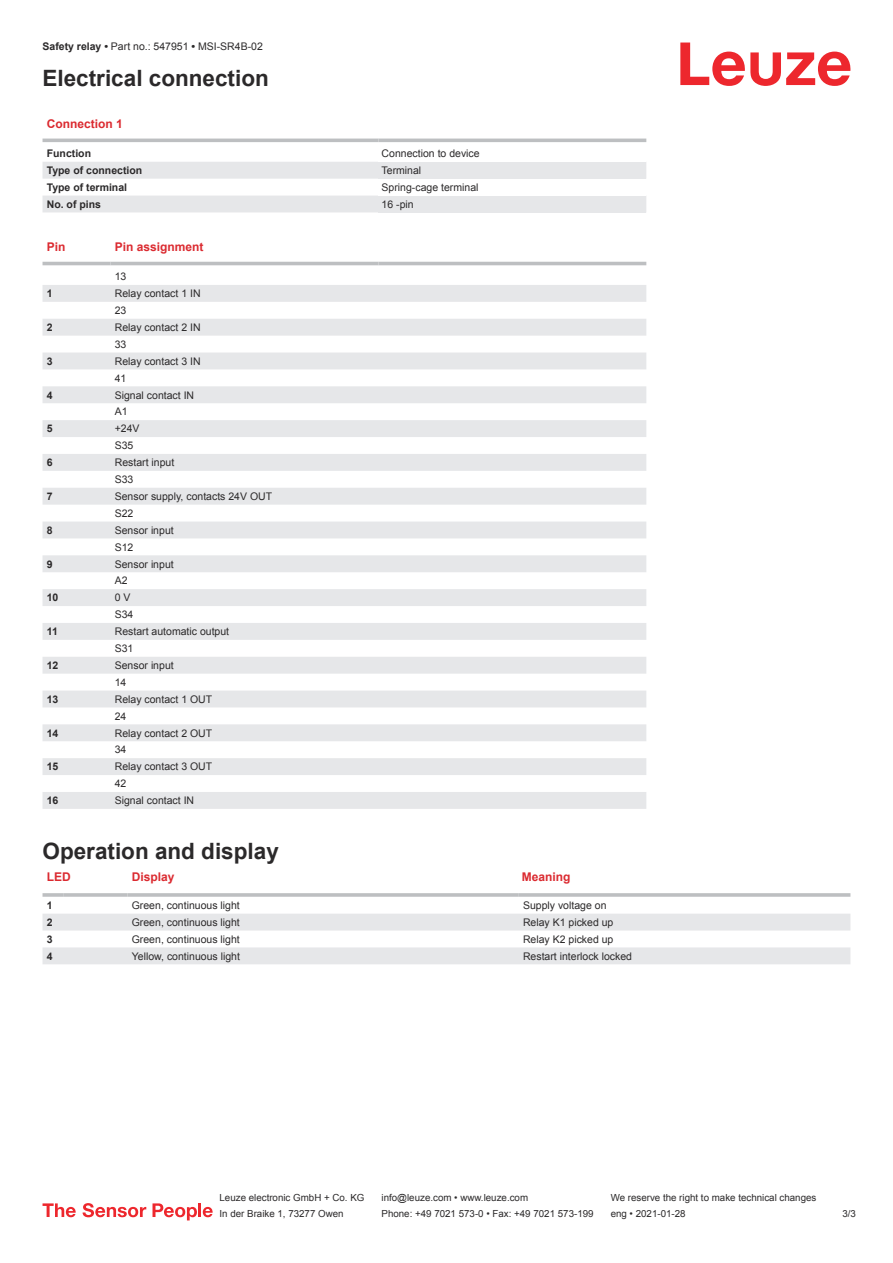
<style>
.page{position:relative;width:893px;height:1263px;background:#fff}
.page>*{position:absolute;margin:0;border:0;box-sizing:border-box;transform-origin:0 0}
.t1{font:700 22.5px "Arial";color:#2b292a}
.t2{font:700 12px "Arial";color:#db2a30}
.t3{font:10.5px/17px "Arial";color:#2b292a}
.t4{font:700 10.5px "Arial";color:#2b292a}
.t5{font:9.75px "Arial";color:#2b292a}
.s1{font-weight:700}
</style>
<div class="page">
<svg style="left:680px;top:43px;width:170px;height:43px"></svg>
<svg style="left:43px;top:138px;width:603px;height:1px"></svg>
<svg style="left:43px;top:162px;width:335px;height:50px"></svg>
<hr style="left:43px;top:139px;width:335px;height:3px;background:#bdbfc1">
<hr style="left:378px;top:139px;width:268px;height:3px;background:#bdbfc1">
<div style="left:378px;top:162px;width:268px;height:17px;background:#e6e7e9"></div>
<div style="left:378px;top:196px;width:268px;height:16px;background:#e6e7e9"></div>
<svg style="left:43px;top:285px;width:603px;height:524px;fill:#eaeaec"></svg>
<hr style="left:43px;top:262px;width:68px;height:3px;background:#bdbfc1">
<hr style="left:111px;top:262px;width:267px;height:3px;background:#bdbfc1">
<hr style="left:378px;top:262px;width:268px;height:3px;background:#bdbfc1">
<svg style="left:43px;top:914px;width:807px;height:50px"></svg>
<hr style="left:43px;top:893px;width:21px;height:4px;background:#c7c9cb">
<hr style="left:64px;top:893px;width:64px;height:4px;background:#c8cacb">
<hr style="left:128px;top:893px;width:391px;height:4px;background:#c7c9cb">
<hr style="left:519px;top:893px;width:331px;height:4px;background:#bdbfc1">
<svg style="left:43px;top:1203px;width:33px;height:14px"></svg>
<svg style="left:83px;top:1203px;width:63px;height:14px"></svg>
<svg style="left:153px;top:1203px;width:44px;height:17px"></svg>
<hr style="left:198px;top:1203px;width:3px;height:14px;background:#ed272d">
<svg style="left:203px;top:1207px;width:10px;height:10px"></svg>
<p class="t3" style="left:43px;top:39px;width:222px"><span class="s1">Safety relay •</span> Part no.: 547951 <span class="s1">•</span> MSI-SR4B-02</p>
<h1 class="t1" style="left:43px;top:70px;width:228px">Electrical connection</h1>
<p class="t2" style="left:47px;top:119px;width:78px">Connection 1</p>
<p class="t4" style="left:47px;top:149px;width:46px">Function</p>
<p class="t3" style="left:382px;top:146px;width:100px">Connection to device</p>
<p class="t4" style="left:47px;top:166px;width:97px">Type of connection</p>
<p class="t3" style="left:382px;top:163px;width:41px">Terminal</p>
<p class="t4" style="left:47px;top:183px;width:82px">Type of terminal</p>
<p class="t3" style="left:382px;top:180px;width:98px">Spring-cage terminal</p>
<p class="t4" style="left:47px;top:200px;width:56px">No. of pins</p>
<p class="t3" style="left:382px;top:197px;width:34px">16 -pin</p>
<p class="t2" style="left:47px;top:242px;width:20px">Pin</p>
<p class="t2" style="left:115px;top:242px;width:90px">Pin assignment</p>
<p class="t3" style="left:115px;top:269px;width:13px">13</p>
<p class="t4" style="left:47px;top:289px;width:7px">1</p>
<p class="t3" style="left:115px;top:286px;width:87px">Relay contact 1 IN<br>23</p>
<p class="t4" style="left:47px;top:323px;width:7px">2</p>
<p class="t3" style="left:115px;top:320px;width:87px">Relay contact 2 IN<br>33</p>
<p class="t4" style="left:47px;top:357px;width:7px">3</p>
<p class="t3" style="left:115px;top:353px;width:87px">Relay contact 3 IN<br>41</p>
<p class="t4" style="left:47px;top:391px;width:7px">4</p>
<p class="t3" style="left:115px;top:387px;width:81px">Signal contact IN<br>A1</p>
<p class="t4" style="left:47px;top:425px;width:7px">5</p>
<p class="t3" style="left:115px;top:421px;width:26px">+24V<br>S35</p>
<p class="t4" style="left:47px;top:458px;width:7px">6</p>
<p class="t3" style="left:115px;top:455px;width:61px">Restart input<br>S33</p>
<p class="t4" style="left:47px;top:492px;width:7px">7</p>
<p class="t3" style="left:115px;top:489px;width:159px">Sensor supply, contacts 24V OUT<br>S22</p>
<p class="t4" style="left:47px;top:526px;width:7px">8</p>
<p class="t3" style="left:115px;top:522px;width:60px">Sensor input<br>S12</p>
<p class="t4" style="left:47px;top:560px;width:7px">9</p>
<p class="t3" style="left:115px;top:556px;width:60px">Sensor input<br>A2</p>
<p class="t4" style="left:47px;top:594px;width:13px">10</p>
<p class="t3" style="left:115px;top:590px;width:20px">0 V<br>S34</p>
<p class="t4" style="left:47px;top:627px;width:13px">11</p>
<p class="t3" style="left:115px;top:624px;width:116px">Restart automatic output<br>S31</p>
<p class="t4" style="left:47px;top:661px;width:13px">12</p>
<p class="t3" style="left:115px;top:658px;width:60px">Sensor input<br>14</p>
<p class="t4" style="left:47px;top:695px;width:13px">13</p>
<p class="t3" style="left:115px;top:691px;width:99px">Relay contact 1 OUT<br>24</p>
<p class="t4" style="left:47px;top:729px;width:13px">14</p>
<p class="t3" style="left:115px;top:725px;width:99px">Relay contact 2 OUT<br>34</p>
<p class="t4" style="left:47px;top:763px;width:13px">15</p>
<p class="t3" style="left:115px;top:759px;width:99px">Relay contact 3 OUT<br>42</p>
<p class="t4" style="left:47px;top:796px;width:13px">16</p>
<p class="t3" style="left:115px;top:793px;width:81px">Signal contact IN</p>
<h1 class="t1" style="left:43px;top:843px;width:238px">Operation and display</h1>
<p class="t2" style="left:47px;top:872px;width:25px">LED</p>
<p class="t2" style="left:132px;top:872px;width:44px">Display</p>
<p class="t2" style="left:522px;top:872px;width:50px">Meaning</p>
<p class="t4" style="left:47px;top:901px;width:7px">1</p>
<p class="t3" style="left:132px;top:898px;width:109px">Green, continuous light</p>
<p class="t3" style="left:523px;top:898px;width:85px">Supply voltage on</p>
<p class="t4" style="left:47px;top:918px;width:7px">2</p>
<p class="t3" style="left:132px;top:915px;width:109px">Green, continuous light</p>
<p class="t3" style="left:523px;top:915px;width:92px">Relay K1 picked up</p>
<p class="t4" style="left:47px;top:935px;width:7px">3</p>
<p class="t3" style="left:132px;top:931px;width:109px">Green, continuous light</p>
<p class="t3" style="left:523px;top:931px;width:92px">Relay K2 picked up</p>
<p class="t4" style="left:47px;top:952px;width:7px">4</p>
<p class="t3" style="left:132px;top:948px;width:110px">Yellow, continuous light</p>
<p class="t3" style="left:523px;top:948px;width:111px">Restart interlock locked</p>
<p class="t5" style="left:220px;top:1194px;width:146px">Leuze electronic GmbH + Co. KG</p>
<p class="t5" style="left:381px;top:1194px;width:148px">info@leuze.com • www.leuze.com</p>
<p class="t5" style="left:611px;top:1194px;width:207px">We reserve the right to make technical changes</p>
<p class="t5" style="left:220px;top:1210px;width:126px">In der Braike 1, 73277 Owen</p>
<p class="t5" style="left:381px;top:1210px;width:214px">Phone: +49 7021 573-0 • Fax: +49 7021 573-199</p>
<p class="t5" style="left:611px;top:1210px;width:76px">eng • 2021-01-28</p>
<p class="t5" style="left:842px;top:1210px;width:15px">3 /3</p>
</div>
